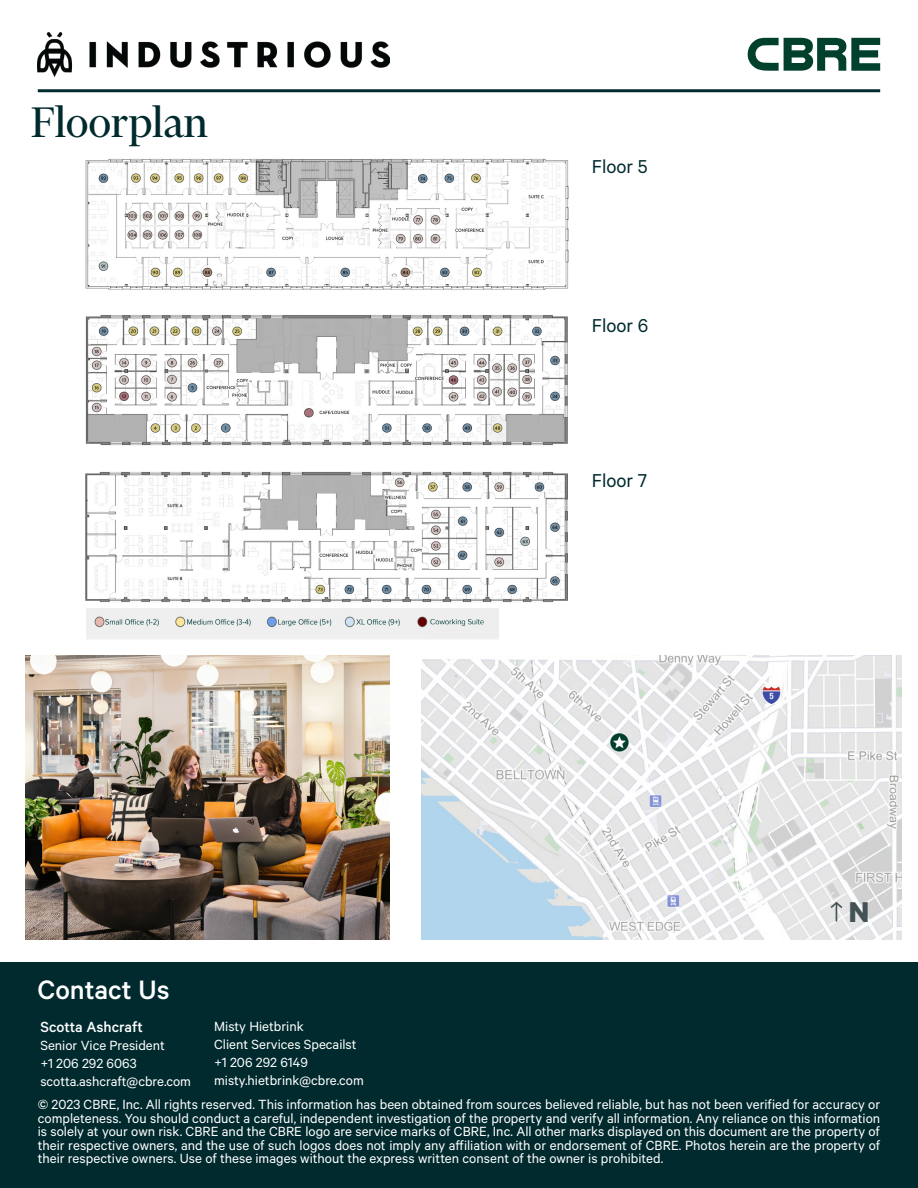
<style>
.page{position:relative;width:918px;height:1188px;background:#fff}
.page>*{position:absolute;margin:0;border:0;box-sizing:border-box;transform-origin:0 0}
.t1{font:48.75px "Financier Display";color:#012a2d}
.t2{font:700 32.25px "Calibre";color:#435254}
.t3{font:500 30px "Calibre";color:#fff}
.t4{font:21px "Calibre";color:#002a2e}
.t5{font:500 16.5px "Calibre";color:#fff}
.t6{font:15px/18px "Calibre";color:#fff}
</style>
<div class="page">
<div style="left:0;top:963px;width:918px;height:225px;background:#002a2e"></div>
<img style="left:26px;top:656px;width:364px;height:283px">
<img style="left:421px;top:656px;width:481px;height:283px">
<svg style="left:829px;top:901px;width:15px;height:21px"></svg>
<svg style="left:748px;top:38px;width:132px;height:33px"></svg>
<hr style="left:38px;top:89px;width:842px;height:3px;background:#002a2e">
<img style="left:38px;top:33px;width:352px;height:43px">
<img style="left:85px;top:159px;width:484px;height:131px">
<img style="left:85px;top:315px;width:483px;height:131px">
<img style="left:85px;top:471px;width:483px;height:132px">
<img style="left:87px;top:608px;width:412px;height:31px">
<h1 class="t1" style="left:31px;top:97px;width:178px">Floorplan</h1>
<h3 class="t3" style="left:37px;top:972px;width:134px">Contact Us</h3>
<p class="t5" style="left:40px;top:1017px;width:104px">Scotta Ashcraft</p>
<p class="t6" style="left:40px;top:1035px;width:152px">Senior Vice President<br>+1 206 292 6063 scotta.ashcraft@cbre.com</p>
<p class="t6" style="left:214px;top:1016px;width:151px">Misty Hietbrink<br>Client Services Specailst +1 206 292 6149 misty.hietbrink@cbre.com</p>
<h3 class="t4" style="left:592px;top:155px;width:57px">Floor 5</h3>
<h3 class="t4" style="left:592px;top:314px;width:58px">Floor 6</h3>
<h3 class="t4" style="left:592px;top:468px;width:57px">Floor 7</h3>
<h2 class="t2" style="left:849px;top:892px;width:22px">N</h2>
<p class="t6" style="left:38px;top:1097px;width:844px;line-height:13.5px;text-align:justify">© 2023 CBRE, Inc. All rights reserved. This information has been obtained from sources believed reliable, but has not been verified for accuracy or completeness. You should conduct a careful, independent investigation of the property and verify all information. Any reliance on this information is solely at your own risk. CBRE and the CBRE logo are service marks of CBRE, Inc. All other marks displayed on this document are the property of their respective owners, and the use of such logos does not imply any affiliation with or endorsement of CBRE. Photos herein are the property of their respective owners. Use of these images without the express written consent of the owner is prohibited.</p>
</div>
